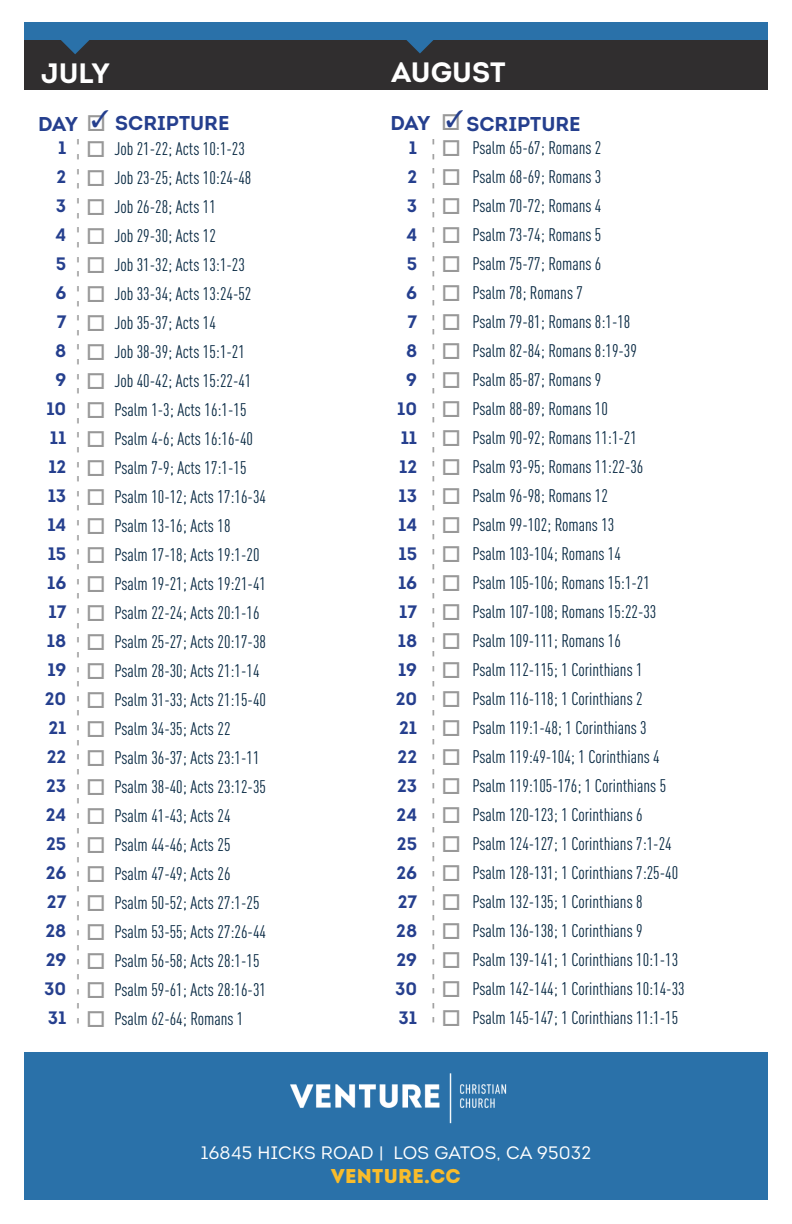
<style>
.page{position:relative;width:792px;height:1224px;background:#fff}
.page>*{position:absolute;margin:0;border:0;box-sizing:border-box;transform-origin:0 0}
.t1{font:28px "Intro Bold Caps";color:#fff}
.t2{font:20px "Intro Bold Caps";color:#253f8e}
.t3{font:20px "Intro Black Caps";letter-spacing:.015em;color:#f9bc2b}
.Paragraph_Style_1{font:condensed 18px "DINOT";color:#072842}
.t4{font:18px "Intro Bold Caps";color:#253f8e}
.t5{font:18px "Intro";letter-spacing:.015em;color:#fff}
.t6{font:16px "Intro";color:#989898}
.s1{color:#989898}
</style>
<div class="page">
<div style="left:24px;top:1052px;width:744px;height:148px;background:#2a71a9"></div>
<img style="left:290px;top:1073px;width:217px;height:51px">
<div style="left:24px;top:36px;width:744px;height:54px;background:#302e2f"></div>
<svg style="left:61px;top:40px;width:29px;height:14px"></svg>
<svg style="left:406px;top:40px;width:28px;height:14px"></svg>
<div style="left:24px;top:22px;width:744px;height:18px;background:#2a71a9"></div>
<p class="t1" style="left:41px;top:55px;width:70px">JULY</p>
<p class="t1" style="left:392px;top:55px;width:115px">AUGUST</p>
<p class="t2" style="left:38px;top:111px;width:70px">DAY <span class="s1">□</span></p>
<p class="t2" style="left:115px;top:110px;width:116px">SCRIPTURE</p>
<p class="t4" style="left:58px;top:136px;width:10px">1</p>
<p class="t4" style="left:57px;top:165px;width:11px">2</p>
<p class="t4" style="left:56px;top:194px;width:12px">3</p>
<p class="t4" style="left:56px;top:223px;width:12px">4</p>
<p class="t4" style="left:56px;top:252px;width:12px">5</p>
<p class="t4" style="left:55px;top:281px;width:12px">6</p>
<p class="t4" style="left:57px;top:310px;width:11px">7</p>
<p class="t4" style="left:55px;top:339px;width:13px">8</p>
<p class="t4" style="left:55px;top:368px;width:12px">9</p>
<p class="t4" style="left:46px;top:397px;width:21px">10</p>
<p class="t4" style="left:50px;top:426px;width:18px">11</p>
<p class="t4" style="left:48px;top:455px;width:20px">12</p>
<p class="t4" style="left:48px;top:484px;width:20px">13</p>
<p class="t4" style="left:47px;top:513px;width:21px">14</p>
<p class="t4" style="left:48px;top:542px;width:20px">15</p>
<p class="t4" style="left:47px;top:571px;width:21px">16</p>
<p class="t4" style="left:49px;top:600px;width:19px">17</p>
<p class="t4" style="left:47px;top:629px;width:21px">18</p>
<p class="t4" style="left:47px;top:658px;width:20px">19</p>
<p class="t4" style="left:45px;top:687px;width:23px">20</p>
<p class="t4" style="left:48px;top:716px;width:20px">21</p>
<p class="t4" style="left:47px;top:745px;width:21px">22</p>
<p class="t4" style="left:46px;top:774px;width:22px">23</p>
<p class="t4" style="left:46px;top:803px;width:22px">24</p>
<p class="t4" style="left:46px;top:832px;width:22px">25</p>
<p class="t4" style="left:46px;top:861px;width:22px">26</p>
<p class="t4" style="left:47px;top:890px;width:21px">27</p>
<p class="t4" style="left:45px;top:919px;width:22px">28</p>
<p class="t4" style="left:46px;top:948px;width:22px">29</p>
<p class="t4" style="left:44px;top:977px;width:24px">30</p>
<p class="t4" style="left:48px;top:1006px;width:20px">31</p>
<p class="t6" style="left:88px;top:138px;width:887px;rotate:90deg">-------------------------------------------------------------</p>
<p class="Paragraph_Style_1" style="left:114px;top:138px;width:132px">Job 21-22; Acts 10:1-23</p>
<p class="Paragraph_Style_1" style="left:114px;top:167px;width:139px">Job 23-25; Acts 10:24-48</p>
<p class="Paragraph_Style_1" style="left:114px;top:196px;width:103px">Job 26-28; Acts 11</p>
<p class="Paragraph_Style_1" style="left:114px;top:225px;width:103px">Job 29-30; Acts 12</p>
<p class="Paragraph_Style_1" style="left:114px;top:254px;width:132px">Job 31-32; Acts 13:1-23</p>
<p class="Paragraph_Style_1" style="left:114px;top:283px;width:139px">Job 33-34; Acts 13:24-52</p>
<p class="Paragraph_Style_1" style="left:114px;top:312px;width:103px">Job 35-37; Acts 14</p>
<p class="Paragraph_Style_1" style="left:114px;top:341px;width:132px">Job 38-39; Acts 15:1-21</p>
<p class="Paragraph_Style_1" style="left:114px;top:370px;width:139px">Job 40-42; Acts 15:22-41</p>
<p class="Paragraph_Style_1" style="left:114px;top:399px;width:134px">Psalm 1-3; Acts 16:1-15</p>
<p class="Paragraph_Style_1" style="left:114px;top:428px;width:140px">Psalm 4-6; Acts 16:16-40</p>
<p class="Paragraph_Style_1" style="left:114px;top:457px;width:134px">Psalm 7-9; Acts 17:1-15</p>
<p class="Paragraph_Style_1" style="left:114px;top:486px;width:153px">Psalm 10-12; Acts 17:16-34</p>
<p class="Paragraph_Style_1" style="left:114px;top:515px;width:118px">Psalm 13-16; Acts 18</p>
<p class="Paragraph_Style_1" style="left:114px;top:544px;width:147px">Psalm 17-18; Acts 19:1-20</p>
<p class="Paragraph_Style_1" style="left:114px;top:573px;width:153px">Psalm 19-21; Acts 19:21-41</p>
<p class="Paragraph_Style_1" style="left:114px;top:602px;width:147px">Psalm 22-24; Acts 20:1-16</p>
<p class="Paragraph_Style_1" style="left:114px;top:631px;width:153px">Psalm 25-27; Acts 20:17-38</p>
<p class="Paragraph_Style_1" style="left:114px;top:660px;width:147px">Psalm 28-30; Acts 21:1-14</p>
<p class="Paragraph_Style_1" style="left:114px;top:689px;width:153px">Psalm 31-33; Acts 21:15-40</p>
<p class="Paragraph_Style_1" style="left:114px;top:718px;width:118px">Psalm 34-35; Acts 22</p>
<p class="Paragraph_Style_1" style="left:114px;top:747px;width:147px">Psalm 36-37; Acts 23:1-11</p>
<p class="Paragraph_Style_1" style="left:114px;top:776px;width:153px">Psalm 38-40; Acts 23:12-35</p>
<p class="Paragraph_Style_1" style="left:114px;top:805px;width:118px">Psalm 41-43; Acts 24</p>
<p class="Paragraph_Style_1" style="left:114px;top:834px;width:118px">Psalm 44-46; Acts 25</p>
<p class="Paragraph_Style_1" style="left:114px;top:863px;width:118px">Psalm 47-49; Acts 26</p>
<p class="Paragraph_Style_1" style="left:114px;top:892px;width:147px">Psalm 50-52; Acts 27:1-25</p>
<p class="Paragraph_Style_1" style="left:114px;top:921px;width:153px">Psalm 53-55; Acts 27:26-44</p>
<p class="Paragraph_Style_1" style="left:114px;top:950px;width:147px">Psalm 56-58; Acts 28:1-15</p>
<p class="Paragraph_Style_1" style="left:114px;top:979px;width:153px">Psalm 59-61; Acts 28:16-31</p>
<p class="Paragraph_Style_1" style="left:114px;top:1008px;width:131px">Psalm 62-64; Romans 1</p>
<p class="t2" style="left:390px;top:111px;width:41px">DAY</p>
<p class="t2" style="left:441px;top:111px;width:141px"><span class="s1">□</span> SCRIPTURE</p>
<p class="t4" style="left:409px;top:136px;width:10px">1</p>
<p class="t4" style="left:407px;top:165px;width:11px">2</p>
<p class="t4" style="left:407px;top:194px;width:12px">3</p>
<p class="t4" style="left:406px;top:223px;width:12px">4</p>
<p class="t4" style="left:407px;top:252px;width:12px">5</p>
<p class="t4" style="left:406px;top:281px;width:12px">6</p>
<p class="t4" style="left:408px;top:310px;width:11px">7</p>
<p class="t4" style="left:406px;top:339px;width:13px">8</p>
<p class="t4" style="left:406px;top:368px;width:12px">9</p>
<p class="t4" style="left:397px;top:397px;width:21px">10</p>
<p class="t4" style="left:401px;top:426px;width:18px">11</p>
<p class="t4" style="left:399px;top:455px;width:20px">12</p>
<p class="t4" style="left:399px;top:484px;width:20px">13</p>
<p class="t4" style="left:398px;top:513px;width:21px">14</p>
<p class="t4" style="left:398px;top:542px;width:20px">15</p>
<p class="t4" style="left:398px;top:571px;width:21px">16</p>
<p class="t4" style="left:399px;top:600px;width:19px">17</p>
<p class="t4" style="left:398px;top:629px;width:21px">18</p>
<p class="t4" style="left:398px;top:658px;width:20px">19</p>
<p class="t4" style="left:396px;top:687px;width:23px">20</p>
<p class="t4" style="left:399px;top:716px;width:20px">21</p>
<p class="t4" style="left:398px;top:745px;width:21px">22</p>
<p class="t4" style="left:397px;top:774px;width:22px">23</p>
<p class="t4" style="left:397px;top:803px;width:22px">24</p>
<p class="t4" style="left:397px;top:832px;width:22px">25</p>
<p class="t4" style="left:396px;top:861px;width:22px">26</p>
<p class="t4" style="left:398px;top:890px;width:21px">27</p>
<p class="t4" style="left:396px;top:919px;width:22px">28</p>
<p class="t4" style="left:397px;top:948px;width:22px">29</p>
<p class="t4" style="left:395px;top:977px;width:24px">30</p>
<p class="t4" style="left:399px;top:1006px;width:20px">31</p>
<p class="t6" style="left:444px;top:138px;width:887px;rotate:90deg">-------------------------------------------------------------</p>
<p class="Paragraph_Style_1" style="left:472px;top:137px;width:131px">Psalm 65-67; Romans 2</p>
<p class="Paragraph_Style_1" style="left:472px;top:166px;width:131px">Psalm 68-69; Romans 3</p>
<p class="Paragraph_Style_1" style="left:472px;top:195px;width:131px">Psalm 70-72; Romans 4</p>
<p class="Paragraph_Style_1" style="left:472px;top:224px;width:131px">Psalm 73-74; Romans 5</p>
<p class="Paragraph_Style_1" style="left:472px;top:253px;width:131px">Psalm 75-77; Romans 6</p>
<p class="Paragraph_Style_1" style="left:472px;top:282px;width:112px">Psalm 78; Romans 7</p>
<p class="Paragraph_Style_1" style="left:472px;top:311px;width:160px">Psalm 79-81; Romans 8:1-18</p>
<p class="Paragraph_Style_1" style="left:472px;top:340px;width:166px">Psalm 82-84; Romans 8:19-39</p>
<p class="Paragraph_Style_1" style="left:472px;top:369px;width:131px">Psalm 85-87; Romans 9</p>
<p class="Paragraph_Style_1" style="left:472px;top:398px;width:137px">Psalm 88-89; Romans 10</p>
<p class="Paragraph_Style_1" style="left:472px;top:427px;width:166px">Psalm 90-92; Romans 11:1-21</p>
<p class="Paragraph_Style_1" style="left:472px;top:456px;width:173px">Psalm 93-95; Romans 11:22-36</p>
<p class="Paragraph_Style_1" style="left:472px;top:485px;width:137px">Psalm 96-98; Romans 12</p>
<p class="Paragraph_Style_1" style="left:472px;top:514px;width:144px">Psalm 99-102; Romans 13</p>
<p class="Paragraph_Style_1" style="left:472px;top:543px;width:150px">Psalm 103-104; Romans 14</p>
<p class="Paragraph_Style_1" style="left:472px;top:572px;width:179px">Psalm 105-106; Romans 15:1-21</p>
<p class="Paragraph_Style_1" style="left:472px;top:601px;width:186px">Psalm 107-108; Romans 15:22-33</p>
<p class="Paragraph_Style_1" style="left:472px;top:630px;width:150px">Psalm 109-111; Romans 16</p>
<p class="Paragraph_Style_1" style="left:472px;top:659px;width:172px">Psalm 112-115; 1 Corinthians 1</p>
<p class="Paragraph_Style_1" style="left:472px;top:688px;width:172px">Psalm 116-118; 1 Corinthians 2</p>
<p class="Paragraph_Style_1" style="left:472px;top:717px;width:176px">Psalm 119:1-48; 1 Corinthians 3</p>
<p class="Paragraph_Style_1" style="left:472px;top:746px;width:189px">Psalm 119:49-104; 1 Corinthians 4</p>
<p class="Paragraph_Style_1" style="left:472px;top:775px;width:195px">Psalm 119:105-176; 1 Corinthians 5</p>
<p class="Paragraph_Style_1" style="left:472px;top:804px;width:172px">Psalm 120-123; 1 Corinthians 6</p>
<p class="Paragraph_Style_1" style="left:472px;top:833px;width:201px">Psalm 124-127; 1 Corinthians 7:1-24</p>
<p class="Paragraph_Style_1" style="left:472px;top:862px;width:207px">Psalm 128-131; 1 Corinthians 7:25-40</p>
<p class="Paragraph_Style_1" style="left:472px;top:891px;width:172px">Psalm 132-135; 1 Corinthians 8</p>
<p class="Paragraph_Style_1" style="left:472px;top:920px;width:172px">Psalm 136-138; 1 Corinthians 9</p>
<p class="Paragraph_Style_1" style="left:472px;top:949px;width:207px">Psalm 139-141; 1 Corinthians 10:1-13</p>
<p class="Paragraph_Style_1" style="left:472px;top:978px;width:214px">Psalm 142-144; 1 Corinthians 10:14-33</p>
<p class="Paragraph_Style_1" style="left:472px;top:1007px;width:207px">Psalm 145-147; 1 Corinthians 11:1-15</p>
<p class="t5" style="left:201px;top:1141px;width:392px">16845 HICKS ROAD | LOS GATOS, CA 95032</p>
<p class="t3" style="left:331px;top:1163px;width:131px">VENTURE.CC</p>
</div>
